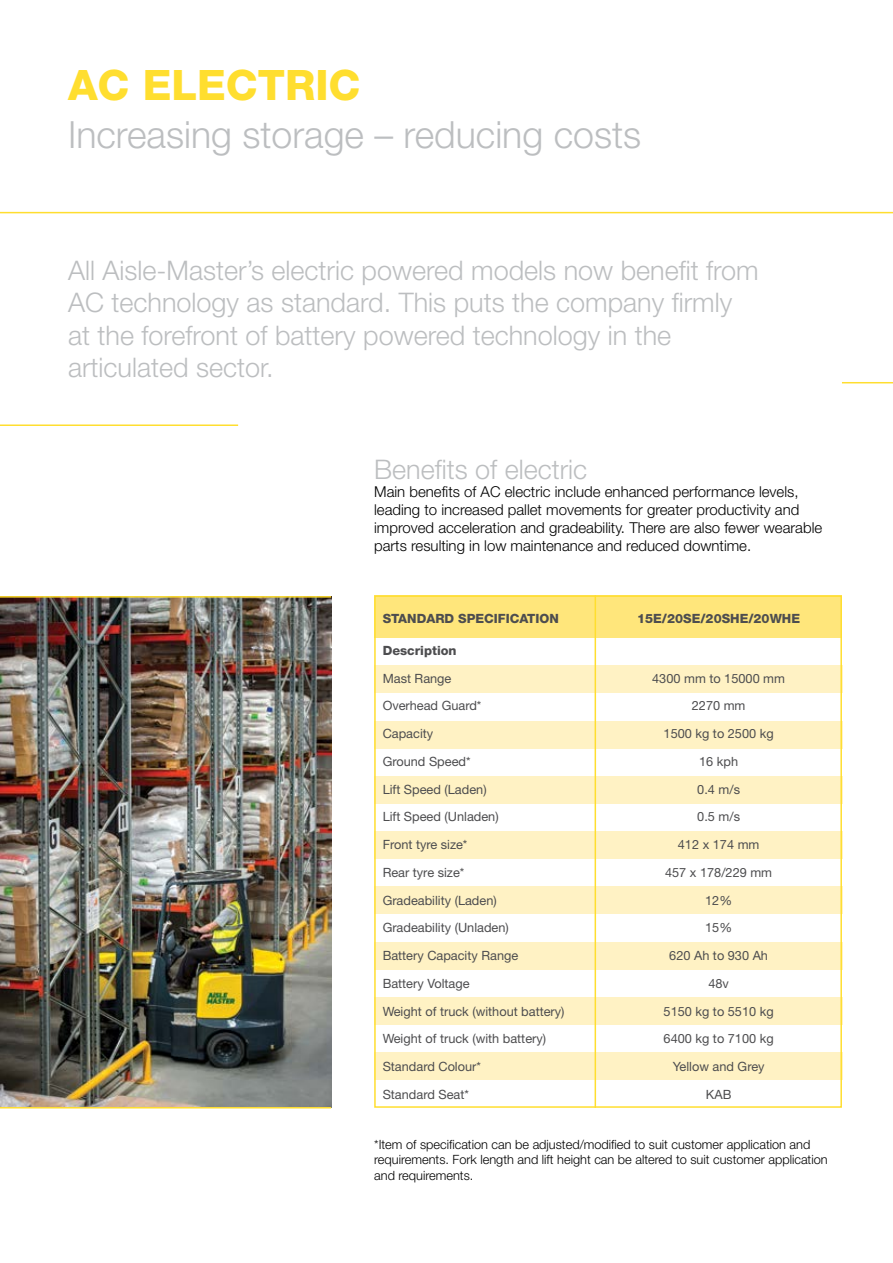
<style>
.page{position:relative;width:893px;height:1263px;background:#fff}
.page>*{position:absolute;margin:0;border:0;box-sizing:border-box;transform-origin:0 0}
.t1{font:800 42px "Helvetica Neue LT Std";color:#ffde2f}
.t2{font:300 37.5px "Helvetica Neue LT Std";color:#bcbec0}
.t3{font:300 27px/32.4px "Helvetica Neue LT Std";color:#bcbec0}
.t4{font:300 15px/18px "Helvetica Neue LT Std";color:#000}
.t5{font:12.75px "Helvetica Neue LT Std";color:#4d4d4f}
.t6{font:300 12.75px/15.3px "Helvetica Neue LT Std";color:#000}
.t7{font:800 12.75px "Helvetica Neue LT Std";color:#4d4d4f}
</style>
<div class="page">
<hr style="left:892px;top:0;width:1px;height:213px;background:#ffde2f">
<div style="left:374px;top:595px;width:468px;height:43px;background:#ffe67b"></div>
<div style="left:374px;top:665px;width:469px;height:28px;background:#fff2c4"></div>
<div style="left:374px;top:721px;width:469px;height:27px;background:#fff2c4"></div>
<div style="left:374px;top:776px;width:469px;height:28px;background:#fff2c4"></div>
<div style="left:374px;top:831px;width:469px;height:28px;background:#fff2c4"></div>
<div style="left:374px;top:887px;width:469px;height:27px;background:#fff2c4"></div>
<div style="left:374px;top:942px;width:469px;height:27px;background:#fff2c4"></div>
<div style="left:374px;top:997px;width:469px;height:28px;background:#fff2c4"></div>
<div style="left:374px;top:1052px;width:469px;height:28px;background:#fff2c4"></div>
<hr style="left:842px;top:382px;width:51px;height:1px;background:#ffde2f">
<hr style="left:0;top:424px;width:238px;height:2px;background:#ffde2f">
<img style="left:0;top:598px;width:331px;height:509px">
<hr style="left:0;top:596px;width:331px;height:2px;background:#ffde2f">
<hr style="left:0;top:1107px;width:331px;height:1px;background:#ffde2f">
<hr style="left:595px;top:595px;width:1px;height:513px;background:#ffde2f">
<hr style="left:0;top:212px;width:893px;height:1px;background:#ffde2f">
<div style="left:374px;top:595px;width:468px;height:513px;border:2px solid #ffde2f"></div>
<h1 class="t1" style="left:68px;top:60px;width:294px">AC ELECTRIC</h1>
<h2 class="t2" style="left:68px;top:112px;width:575px">Increasing storage – reducing costs</h2>
<h3 class="t3" style="left:68px;top:254px;width:692px">All Aisle-Master’s electric powered models now benefit from AC technology as standard. This puts the company firmly at the forefront of battery powered technology in the articulated sector.</h3>
<h3 class="t3" style="left:374px;top:452px;width:215px">Benefits of electric</h3>
<p class="t4" style="left:374px;top:482px;width:450px">Main benefits of AC electric include enhanced performance levels, leading to increased pallet movements for greater productivity and improved acceleration and gradeability. There are also fewer wearable parts resulting in low maintenance and reduced downtime.</p>
<p class="t7" style="left:383px;top:610px;width:178px">STANDARD SPECIFICATION</p>
<p class="t7" style="left:637px;top:610px;width:164px">15E/20SE/20SHE/20WHE</p>
<p class="t7" style="left:383px;top:643px;width:75px">Description</p>
<p class="t5" style="left:383px;top:671px;width:70px">Mast Range</p>
<p class="t5" style="left:652px;top:671px;width:134px">4300 mm to 15000 mm</p>
<p class="t5" style="left:383px;top:698px;width:100px">Overhead Guard*</p>
<p class="t5" style="left:692px;top:698px;width:55px">2270 mm</p>
<p class="t5" style="left:383px;top:726px;width:52px">Capacity</p>
<p class="t5" style="left:664px;top:726px;width:112px">1500 kg to 2500 kg</p>
<p class="t5" style="left:383px;top:754px;width:89px">Ground Speed*</p>
<p class="t5" style="left:699px;top:754px;width:40px">16 kph</p>
<p class="t5" style="left:383px;top:782px;width:105px">Lift Speed (Laden)</p>
<p class="t5" style="left:697px;top:782px;width:44px">0.4 m/s</p>
<p class="t5" style="left:383px;top:809px;width:117px">Lift Speed (Unladen)</p>
<p class="t5" style="left:697px;top:809px;width:44px">0.5 m/s</p>
<p class="t5" style="left:383px;top:837px;width:86px">Front tyre size*</p>
<p class="t5" style="left:678px;top:837px;width:83px">412 x 174 mm</p>
<p class="t5" style="left:383px;top:865px;width:83px">Rear tyre size*</p>
<p class="t5" style="left:665px;top:865px;width:109px">457 x 178/229 mm</p>
<p class="t5" style="left:383px;top:892px;width:116px">Gradeability (Laden)</p>
<p class="t5" style="left:705px;top:892px;width:28px">12%</p>
<p class="t5" style="left:383px;top:920px;width:128px">Gradeability (Unladen)</p>
<p class="t5" style="left:705px;top:920px;width:28px">15%</p>
<p class="t5" style="left:383px;top:948px;width:137px">Battery Capacity Range</p>
<p class="t5" style="left:669px;top:948px;width:100px">620 Ah to 930 Ah</p>
<p class="t5" style="left:383px;top:976px;width:88px">Battery Voltage</p>
<p class="t5" style="left:708px;top:976px;width:22px">48v</p>
<p class="t5" style="left:383px;top:1003px;width:183px">Weight of truck (without battery)</p>
<p class="t5" style="left:664px;top:1003px;width:112px">5150 kg to 5510 kg</p>
<p class="t5" style="left:383px;top:1031px;width:165px">Weight of truck (with battery)</p>
<p class="t5" style="left:664px;top:1031px;width:112px">6400 kg to 7100 kg</p>
<p class="t5" style="left:383px;top:1059px;width:100px">Standard Colour*</p>
<p class="t5" style="left:673px;top:1059px;width:93px">Yellow and Grey</p>
<p class="t5" style="left:383px;top:1087px;width:88px">Standard Seat*</p>
<p class="t5" style="left:706px;top:1087px;width:27px">KAB</p>
<p class="t6" style="left:374px;top:1137px;width:455px">*Item of specification can be adjusted/modified to suit customer application and requirements. Fork length and lift height can be altered to suit customer application and requirements.</p>
</div>
